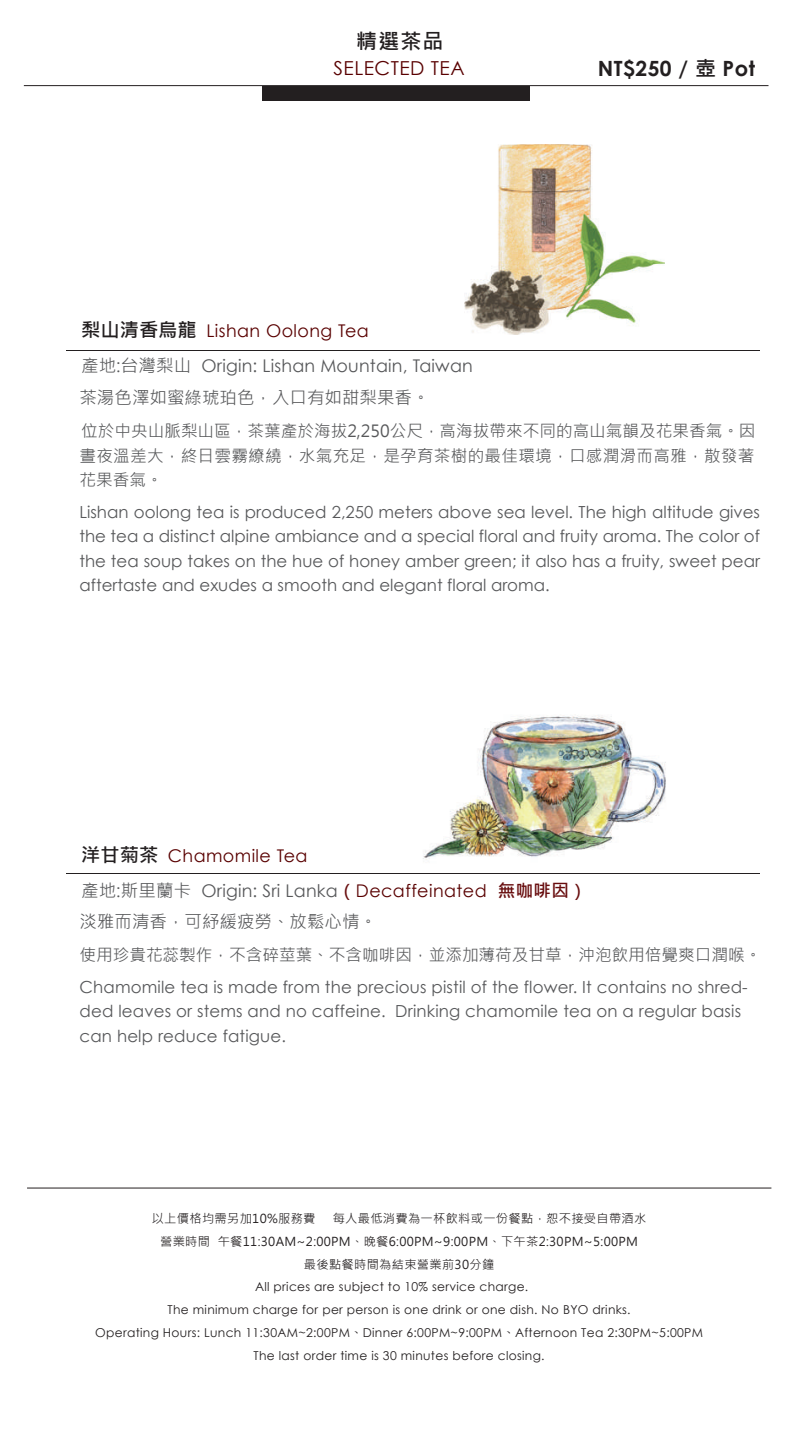
<style>
.page{position:relative;width:794px;height:1439px;background:#fff}
.page>*{position:absolute;margin:0;border:0;box-sizing:border-box;transform-origin:0 0}
.t1{font:700 21px "Century Gothic";letter-spacing:.025em;color:#231f20}
.t2{font:700 21px "Microsoft Jheng Hei";color:#231f20}
.t3{font:19.25px "Century Gothic";letter-spacing:.025em;color:#590001}
.t4{font:17.5px/35px "Century Gothic";letter-spacing:.025em;color:#590001}
.t5{font:17.5px/35px "Century Gothic";letter-spacing:.01em;color:#57585a}
.t6{font:17.5px "Microsoft Jheng Hei";color:#57585a}
.t7{font:16.62px/24.5px "Century Gothic";letter-spacing:.01em;color:#57585a;text-align:justify}
.t8{font:16.62px/24.5px "Microsoft Jheng Hei";color:#57585a;text-align:justify}
.t9{font:12.25px "Century Gothic";letter-spacing:.025em;color:#231f20}
.t10{font:12.25px "Microsoft Jheng Hei";letter-spacing:.025em;color:#231f20}
.s1{font-family:"Microsoft Jheng Hei"}
.s2{font-family:"Microsoft Jheng Hei";font-weight:700;font-size:19.25px;color:#231f20}
.s3{color:#590001}
.s4{font-family:"Microsoft Jheng Hei";color:#57585a}
.s5{color:#57585a}
.s6{font-family:"Microsoft Jheng Hei";font-weight:700;color:#680d0e}
.s7{font-family:"Adobe Ming Std";font-weight:300}
</style>
<div class="page">
<img style="left:417px;top:715px;width:260px;height:159px">
<img style="left:464px;top:145px;width:201px;height:190px">
<hr style="left:24px;top:85px;width:744px;height:1px;background:#231f20">
<div style="left:262px;top:86px;width:268px;height:14px;background:#231f20"></div>
<hr style="left:66px;top:350px;width:694px;height:1px;background:#231f20">
<hr style="left:27px;top:1187px;width:744px;height:1px;background:#231f20">
<p class="t2" style="left:356px;top:28px;width:89px">精選茶品</p>
<p class="t3" style="left:333px;top:55px;width:132px">SELECTED TEA</p>
<p class="t1" style="left:597px;top:52px;width:159px">NT$250 / <span class="s1">壺</span> Pot</p>
<p class="t5" style="left:81px;top:313px;width:393px"><span class="s2">梨山清香烏龍</span> <span class="s3">Lishan Oolong Tea<br></span><span class="s1">產地:台灣梨山</span> Origin: Lishan Mountain, Taiwan</p>
<p class="t6" style="left:79px;top:386px;width:351px">茶湯色澤如蜜綠琥珀色，入口有如甜梨果香。</p>
<p class="t8" style="left:79px;top:419px;width:677px">位於中央山脈梨山區，茶葉產於海拔2,250公尺，高海拔帶來不同的高山氣韻及花果香氣。因晝夜溫差大，終日雲霧繚繞，水氣充足，是孕育茶樹的最佳環境，口感潤滑而高雅，散發著花果香氣。</p>
<p class="t7" style="left:79px;top:499px;width:682px">Lishan oolong tea is produced 2,250 meters above sea level. The high altitude gives the tea a distinct alpine ambiance and a special floral and fruity aroma. The color of the tea soup takes on the hue of honey amber green; it also has a fruity, sweet pear aftertaste and exudes a smooth and elegant floral aroma.</p>
<p class="t4" style="left:81px;top:837px;width:507px"><span class="s2">洋甘菊茶</span> Chamomile Tea<br><span class="s4">產地:斯里蘭卡</span> <span class="s5">Origin: Sri Lanka</span><span class="s6">（</span>Decaffeinated <span class="s6">無咖啡因）</span></p>
<p class="t6" style="left:79px;top:910px;width:299px">淡雅而清香，可紓緩疲勞、放鬆心情。</p>
<p class="t8" style="left:79px;top:943px;width:683px">使用珍貴花蕊製作，不含碎莖葉、不含咖啡因，並添加薄荷及甘草，沖泡飲用倍覺爽口潤喉。</p>
<p class="t7" style="left:79px;top:974px;width:670px;text-align:left">Chamomile tea is made from the precious pistil of the flower. It contains no shred&shy;ded leaves or stems and no caffeine. Drinking chamomile tea on a regular basis can help reduce fatigue.</p>
<p class="t10" style="left:152px;top:1211px;width:165px">以上價格均需另加10%服務費</p>
<p class="t10" style="left:333px;top:1211px;width:315px">每人最低消費為一杯飲料或一份餐點，恕不接受自帶酒水</p>
<p class="t10" style="left:160px;top:1233px;width:479px">營業時間 午餐11:30AM~2:00PM、晚餐6:00PM~9:00PM、下午茶2:30PM~5:00PM</p>
<p class="t10" style="left:304px;top:1256px;width:192px">最後點餐時間為結束營業前30分鐘</p>
<p class="t9" style="left:255px;top:1278px;width:275px">All prices are subject to 10% service charge.</p>
<p class="t9" style="left:167px;top:1301px;width:465px">The minimum charge for per person is one drink or one dish. No BYO drinks.</p>
<p class="t9" style="left:95px;top:1323px;width:609px">Operating Hours: Lunch 11:30AM~2:00PM<span class="s7">、</span>Dinner 6:00PM~9:00PM<span class="s7">、</span>Afternoon Tea 2:30PM~5:00PM</p>
<p class="t9" style="left:253px;top:1346px;width:293px">The last order time is 30 minutes before closing.</p>
</div>
